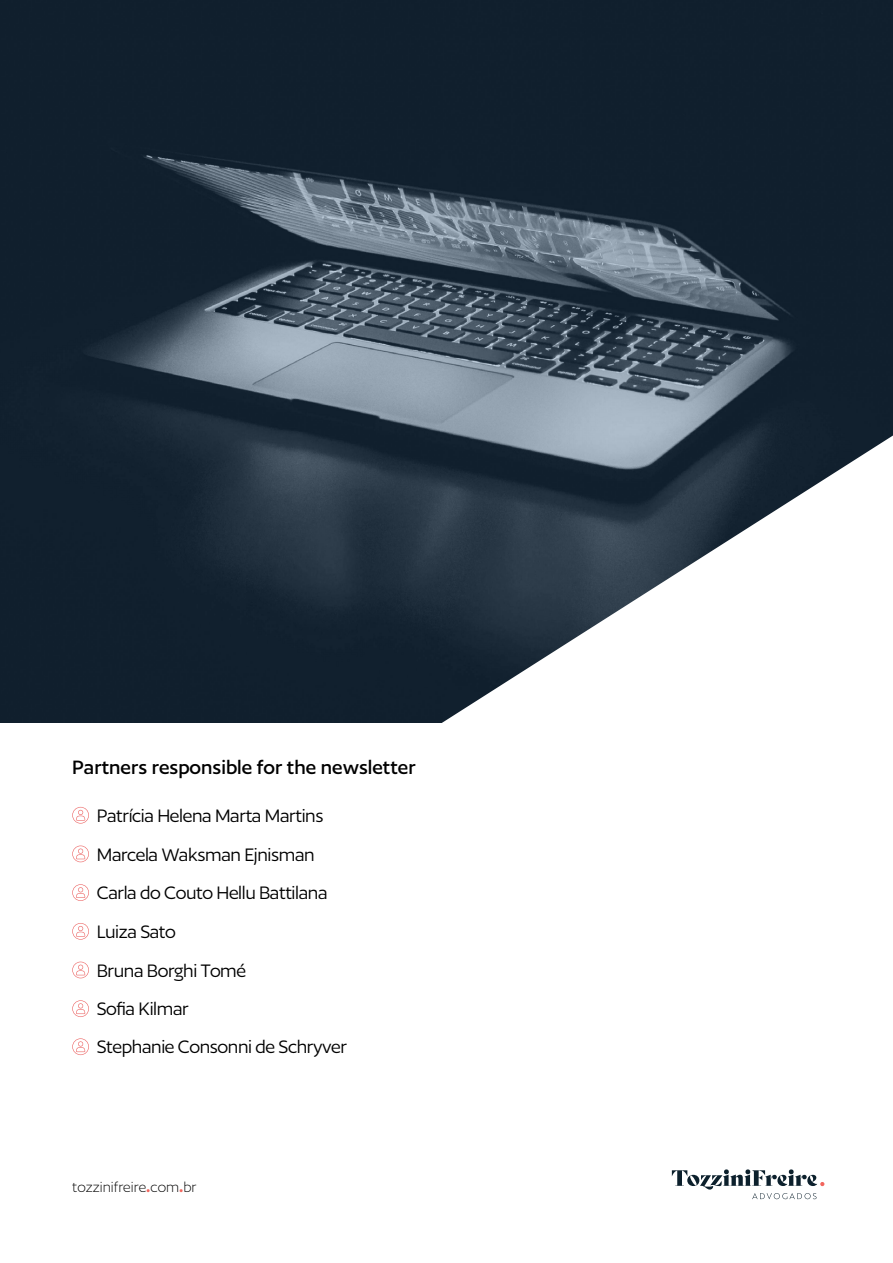
<style>
.page{position:relative;width:893px;height:1263px;background:#fff}
.page>*{position:absolute;margin:0;border:0;box-sizing:border-box;transform-origin:0 0}
.t1{font:500 22.5px "Author";color:#000}
.t2{font:21px/38.5px "Author";letter-spacing:-.02em;color:#000}
.t3{font:300 16.5px "Author";color:#000}
.s1{font-weight:700;color:#f2665e}
</style>
<div class="page">
<svg style="left:672px;top:1169px;width:152px;height:30px"></svg>
<img style="left:0;top:0;width:893px;height:723px">
<svg style="left:435px;top:435px;width:458px;height:288px"></svg>
<svg style="left:72px;top:807px;width:17px;height:16px"></svg>
<svg style="left:72px;top:845px;width:17px;height:17px"></svg>
<svg style="left:72px;top:884px;width:17px;height:17px"></svg>
<svg style="left:72px;top:923px;width:17px;height:17px"></svg>
<svg style="left:72px;top:962px;width:17px;height:16px"></svg>
<svg style="left:72px;top:1000px;width:17px;height:17px"></svg>
<svg style="left:72px;top:1038px;width:17px;height:17px"></svg>
<p class="t1" style="left:72px;top:755px;width:345px">Partners responsible for the newsletter</p>
<p class="t2" style="left:97px;top:796px;width:252px">Patrícia Helena Marta Martins<br>Marcela Waksman Ejnisman<br>Carla do Couto Hellu Battilana<br>Luiza Sato<br>Bruna Borghi Tomé<br>Sofia Kilmar<br>Stephanie Consonni de Schryver</p>
<p class="t3" style="left:72px;top:1179px;width:126px">tozzinifreire<span class="s1">.</span>com<span class="s1">.</span>br</p>
</div>
